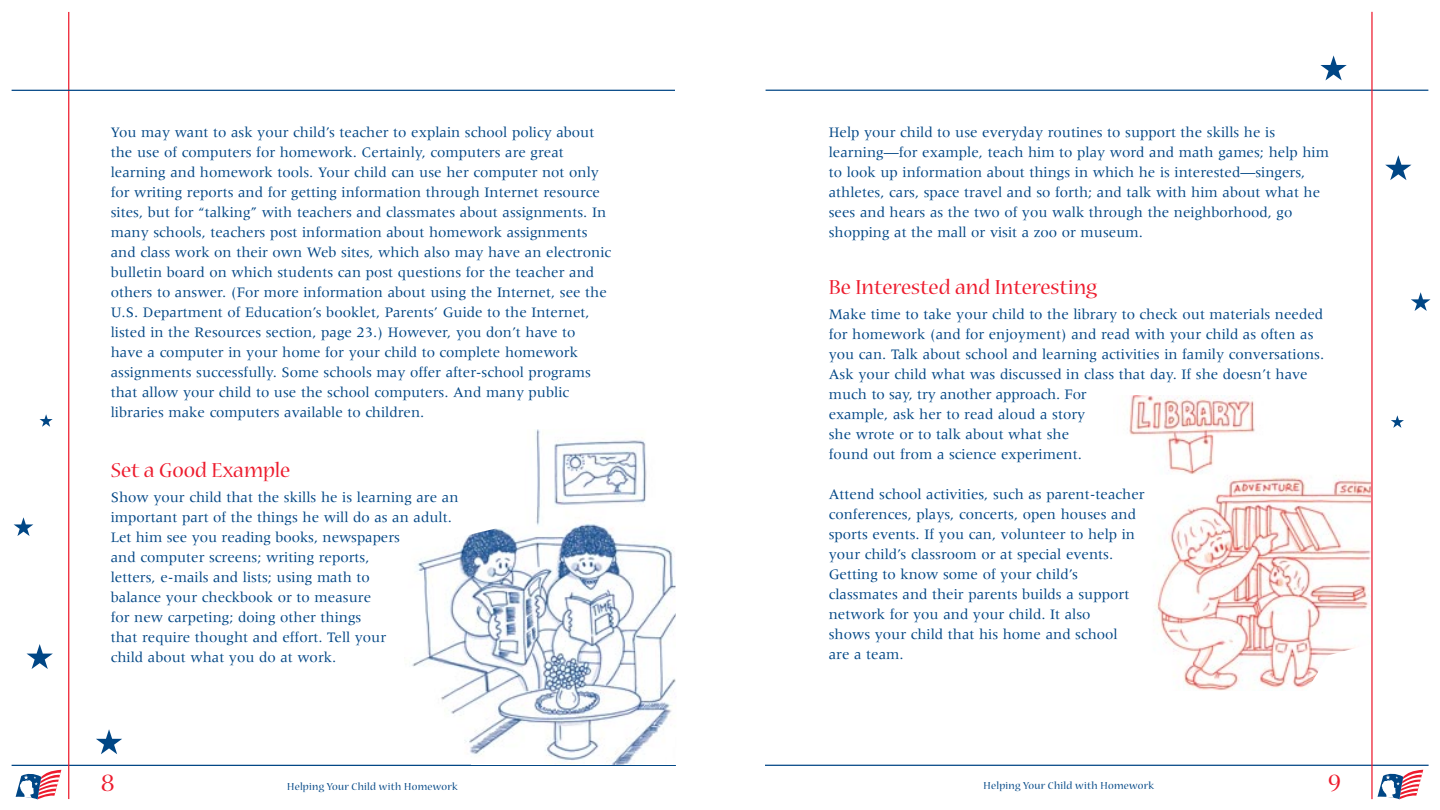
<style>
.page{position:relative;width:1440px;height:810px;background:#fff}
.page>*{position:absolute;margin:0;border:0;box-sizing:border-box;transform-origin:0 0}
.t1{font:27.5px "Nueva";color:#ed1b2d}
.t2{font:22.5px "Nueva";color:#ed1b2d}
.t3{font:15px/20px "Meridien";color:#004685}
.t4{font:11.25px "Nueva";letter-spacing:.025em;color:#004685}
</style>
<div class="page">
<hr style="left:765px;top:765px;width:664px;height:1px;background:#004685">
<hr style="left:766px;top:90px;width:662px;height:1px;background:#004685">
<svg style="left:1385px;top:155px;width:26px;height:25px"></svg>
<svg style="left:1320px;top:55px;width:27px;height:25px"></svg>
<svg style="left:1411px;top:292px;width:20px;height:19px"></svg>
<svg style="left:1391px;top:415px;width:13px;height:13px"></svg>
<svg style="left:1378px;top:770px;width:45px;height:29px"></svg>
<hr style="left:12px;top:765px;width:664px;height:1px;background:#004685">
<hr style="left:68px;top:12px;width:1px;height:787px;background:#ed1b2d">
<hr style="left:12px;top:90px;width:663px;height:1px;background:#004685">
<svg style="left:27px;top:644px;width:26px;height:25px"></svg>
<svg style="left:96px;top:729px;width:26px;height:25px"></svg>
<svg style="left:14px;top:517px;width:19px;height:19px"></svg>
<svg style="left:40px;top:414px;width:13px;height:13px"></svg>
<svg style="left:16px;top:770px;width:45px;height:29px"></svg>
<img style="left:404px;top:429px;width:272px;height:336px">
<img style="left:1129px;top:395px;width:242px;height:296px">
<hr style="left:1371px;top:12px;width:2px;height:787px;background:#ed1b2d">
<p class="t3" style="left:111px;top:123px;width:502px">You may want to ask your child’s teacher to explain school policy about the use of computers for homework. Certainly, computers are great learning and homework tools. Your child can use her computer not only for writing reports and for getting information through Internet resource sites, but for “talking” with teachers and classmates about assignments. In many schools, teachers post information about homework assignments and class work on their own Web sites, which also may have an electronic bulletin board on which students can post questions for the teacher and others to answer. (For more information about using the Internet, see the U.S. Department of Education’s booklet, Parents’ Guide to the Internet, listed in the Resources section, page 23.) However, you don’t have to have a computer in your home for your child to complete homework assignments successfully. Some schools may offer after-school programs that allow your child to use the school computers. And many public libraries make computers available to children.</p>
<h2 class="t2" style="left:111px;top:461px;width:181px">Set a Good Example</h2>
<p class="t3" style="left:111px;top:488px;width:349px">Show your child that the skills he is learning are an important part of the things he will do as an adult.<br>Let him see you reading books, newspapers<br>and computer screens; writing reports,<br>letters, e-mails and lists; using math to<br>balance your checkbook or to measure<br>for new carpeting; doing other things<br>that require thought and effort. Tell your<br>child about what you do at work.</p>
<h1 class="t1" style="left:101px;top:772px;width:15px">8</h1>
<p class="t4" style="left:287px;top:782px;width:172px">Helping Your Child with Homework</p>
<p class="t3" style="left:829px;top:123px;width:502px">Help your child to use everyday routines to support the skills he is learning—for example, teach him to play word and math games; help him to look up information about things in which he is interested—singers, athletes, cars, space travel and so forth; and talk with him about what he sees and hears as the two of you walk through the neighborhood, go shopping at the mall or visit a zoo or museum.</p>
<h2 class="t2" style="left:829px;top:278px;width:270px">Be Interested and Interesting</h2>
<p class="t3" style="left:829px;top:305px;width:497px">Make time to take your child to the library to check out materials needed for homework (and for enjoyment) and read with your child as often as you can. Talk about school and learning activities in family conversations.<br>Ask your child what was discussed in class that day. If she doesn’t have much to say, try another approach. For<br>example, ask her to read aloud a story<br>she wrote or to talk about what she<br>found out from a science experiment.</p>
<p class="t3" style="left:829px;top:485px;width:317px">Attend school activities, such as parent-teacher conferences, plays, concerts, open houses and sports events. If you can, volunteer to help in your child’s classroom or at special events.<br>Getting to know some of your child’s classmates and their parents builds a support network for you and your child. It also<br>shows your child that his home and school<br>are a team.</p>
<p class="t4" style="left:984px;top:782px;width:172px">Helping Your Child with Homework</p>
<h1 class="t1" style="left:1328px;top:772px;width:14px">9</h1>
</div>
